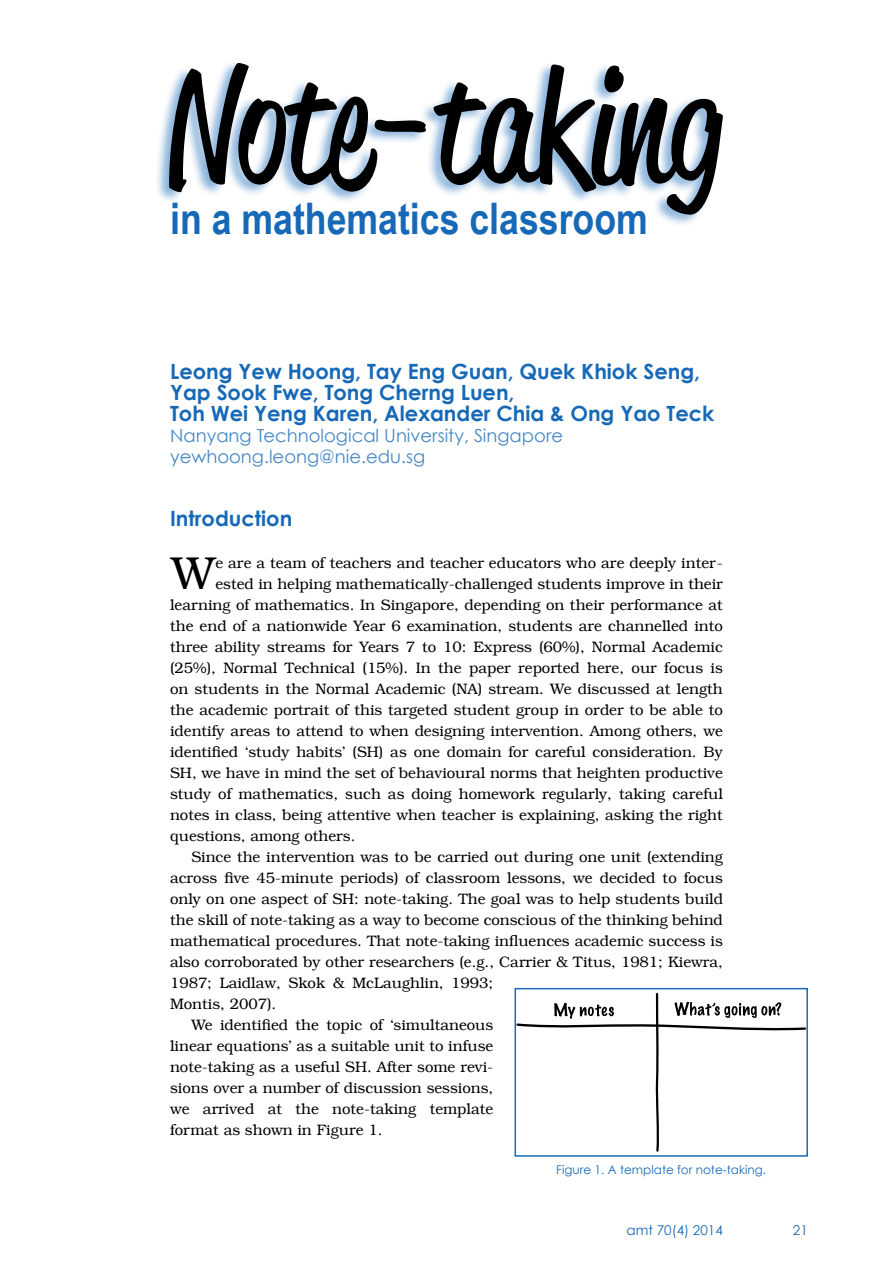
<style>
.page{position:relative;width:893px;height:1263px;background:#fff}
.page>*{position:absolute;margin:0;border:0;box-sizing:border-box;transform-origin:0 0}
.t1{font:300 45.9px "Bookman LT";color:#000}
.t2{font:700 43.5px "Arial Narrow";color:#1769b8}
.t3{font:700 21px/21px "Century Gothic";color:#1769b8}
.t4{font:18px/21px "Century Gothic";color:#4687c6}
.t5{font:300 15px "Bookman LT";color:#000}
.t6{font:13.5px "Century Gothic";color:#1769b8}
.t7{font:12px "Century Gothic";color:#1769b8}
</style>
<div class="page">
<div style="left:154px;top:60px;width:570px;height:168px;background:#1769b8;opacity:.5"></div>
<svg style="left:168px;top:63px;width:555px;height:152px"></svg>
<svg style="left:517px;top:993px;width:288px;height:159px"></svg>
<div style="left:514px;top:988px;width:294px;height:169px;border:2px solid #1769b8"></div>
<h2 class="t2" style="left:170px;top:186px;width:479px">in a mathematics classroom</h2>
<h3 class="t3" style="left:170px;top:360px;width:546px">Leong Yew Hoong, Tay Eng Guan, Quek Khiok Seng,<br>Yap Sook Fwe, Tong Cherng Luen,<br>Toh Wei Yeng Karen, Alexander Chia &amp; Ong Yao Teck</h3>
<p class="t4" style="left:170px;top:425px;width:394px">Nanyang Technological University, Singapore yewhoong.leong@nie.edu.sg</p>
<h3 class="t3" style="left:170px;top:507px;width:124px">Introduction</h3>
<h1 class="t1" style="left:171px;top:547px;width:46px">W</h1>
<p class="t5" style="left:215px;top:554px;width:509px">e are a team of teachers and teacher educators who are deeply inter-</p>
<p class="t5" style="left:215px;top:575px;width:509px">ested in helping mathematically-challenged students improve in their</p>
<p class="t5" style="left:170px;top:596px;width:554px">learning of mathematics. In Singapore, depending on their performance at</p>
<p class="t5" style="left:170px;top:617px;width:554px">the end of a nationwide Year 6 examination, students are channelled into</p>
<p class="t5" style="left:170px;top:638px;width:554px">three ability streams for Years 7 to 10: Express (60%), Normal Academic</p>
<p class="t5" style="left:170px;top:659px;width:554px">(25%), Normal Technical (15%). In the paper reported here, our focus is</p>
<p class="t5" style="left:170px;top:680px;width:554px">on students in the Normal Academic (NA) stream. We discussed at length</p>
<p class="t5" style="left:170px;top:701px;width:554px">the academic portrait of this targeted student group in order to be able to</p>
<p class="t5" style="left:170px;top:722px;width:554px">identify areas to attend to when designing intervention. Among others, we</p>
<p class="t5" style="left:170px;top:743px;width:554px">identified ‘study habits’ (SH) as one domain for careful consideration. By</p>
<p class="t5" style="left:170px;top:764px;width:554px">SH, we have in mind the set of behavioural norms that heighten productive</p>
<p class="t5" style="left:170px;top:785px;width:554px">study of mathematics, such as doing homework regularly, taking careful</p>
<p class="t5" style="left:170px;top:806px;width:554px">notes in class, being attentive when teacher is explaining, asking the right</p>
<p class="t5" style="left:170px;top:827px;width:187px">questions, among others.</p>
<p class="t5" style="left:191px;top:848px;width:533px">Since the intervention was to be carried out during one unit (extending</p>
<p class="t5" style="left:170px;top:869px;width:554px">across five 45-minute periods) of classroom lessons, we decided to focus</p>
<p class="t5" style="left:170px;top:890px;width:554px">only on one aspect of SH: note-taking. The goal was to help students build</p>
<p class="t5" style="left:170px;top:911px;width:554px">the skill of note-taking as a way to become conscious of the thinking behind</p>
<p class="t5" style="left:170px;top:932px;width:554px">mathematical procedures. That note-taking influences academic success is</p>
<p class="t5" style="left:170px;top:953px;width:554px">also corroborated by other researchers (e.g., Carrier &amp; Titus, 1981; Kiewra,</p>
<p class="t5" style="left:170px;top:974px;width:325px">1987; Laidlaw, Skok &amp; McLaughlin, 1993;</p>
<p class="t5" style="left:170px;top:995px;width:108px">Montis, 2007).</p>
<p class="t5" style="left:191px;top:1016px;width:303px">We identified the topic of ‘simultaneous</p>
<p class="t5" style="left:170px;top:1037px;width:325px">linear equations’ as a suitable unit to infuse</p>
<p class="t5" style="left:170px;top:1058px;width:325px">note-taking as a useful SH. After some revi-</p>
<p class="t5" style="left:170px;top:1079px;width:325px">sions over a number of discussion sessions,</p>
<p class="t5" style="left:170px;top:1100px;width:325px">we arrived at the note-taking template</p>
<p class="t5" style="left:170px;top:1121px;width:214px">format as shown in Figure 1.</p>
<p class="t7" style="left:556px;top:1162px;width:211px">Figure 1. A template for note-taking.</p>
<p class="t6" style="left:627px;top:1222px;width:98px">amt 70(4) 2014</p>
<p class="t6" style="left:793px;top:1222px;width:16px">21</p>
</div>
